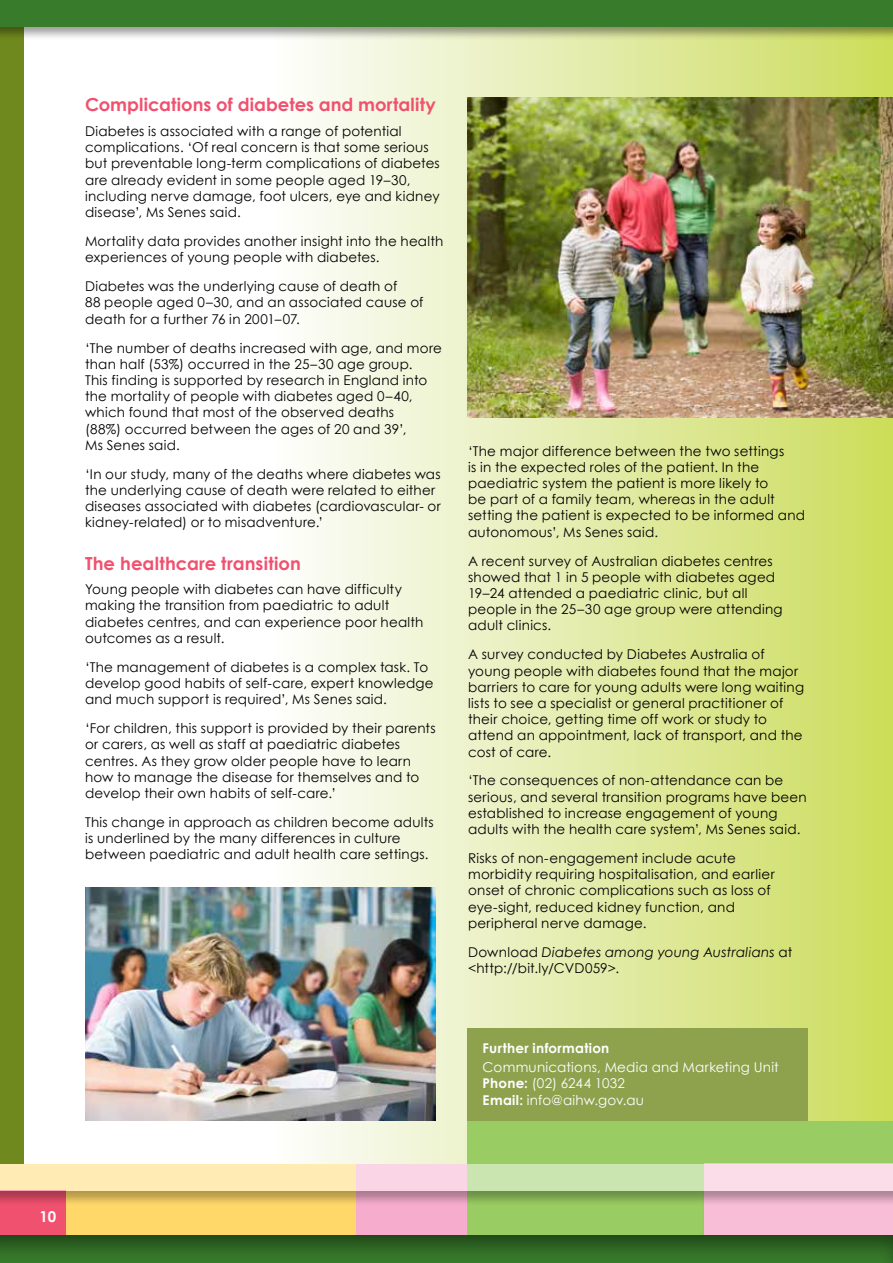
<style>
.page{position:relative;width:893px;height:1263px;background:#fff}
.page>*{position:absolute;margin:0;border:0;box-sizing:border-box;transform-origin:0 0}
.t1{font:700 18px "Century Gothic";letter-spacing:.005em;color:#f0516f}
.t2{font:700 15px "Century Gothic";color:#fff}
.t3{font:13.5px/16.2px "Century Gothic";letter-spacing:.015em;color:#000}
.t4{font:13.5px/16.5px "Century Gothic";letter-spacing:.02em;color:#fff}
.t5{font:700 13.5px "Century Gothic";letter-spacing:.025em;color:#fff}
.s1{font-style:italic}
.s2{font-weight:700}
</style>
<div class="page">
<div style="left:264px;top:0;width:629px;height:1263px;background:linear-gradient(to right,#fdfeff,#cbdc5b)"></div>
<div style="left:0;top:0;width:24px;height:1263px;background:#70891e"></div>
<div style="left:0;top:1164px;width:392px;height:99px;background:#ffd869"></div>
<div style="left:356px;top:1164px;width:112px;height:99px;background:#f6adcd"></div>
<div style="left:468px;top:1121px;width:425px;height:118px;background:#99cc63"></div>
<div style="left:0;top:1191px;width:65px;height:49px;background:#f0516f"></div>
<div style="left:704px;top:1164px;width:189px;height:99px;background:#f8bdd7"></div>
<div style="left:0;top:1233px;width:893px;height:30px;background:#000;opacity:.49"></div>
<div style="left:0;top:1163px;width:893px;height:43px;background:#000;opacity:.6"></div>
<svg style="left:0;top:1164px;width:893px;height:27px;background:#efe3c4"></svg>
<div style="left:0;top:0;width:893px;height:40px;background:#000;opacity:.4"></div>
<div style="left:0;top:0;width:893px;height:26px;background:#387c2b"></div>
<div style="left:468px;top:1028px;width:340px;height:92px;background:#8ea24e"></div>
<img style="left:468px;top:98px;width:425px;height:319px">
<img style="left:85px;top:887px;width:351px;height:233px">
<h1 class="t1" style="left:85px;top:91px;width:353px">Complications of diabetes and mortality</h1>
<p class="t3" style="left:85px;top:123px;width:356px">Diabetes is associated with a range of potential complications. ‘Of real concern is that some serious but preventable long-term complications of diabetes are already evident in some people aged 19–30, including nerve damage, foot ulcers, eye and kidney disease’, Ms Senes said.</p>
<p class="t3" style="left:85px;top:233px;width:360px">Mortality data provides another insight into the health experiences of young people with diabetes.</p>
<p class="t3" style="left:85px;top:278px;width:340px">Diabetes was the underlying cause of death of<br>88 people aged 0–30, and an associated cause of death for a further 76 in 2001–07.</p>
<p class="t3" style="left:85px;top:339px;width:358px">‘The number of deaths increased with age, and more than half (53%) occurred in the 25–30 age group.<br>This finding is supported by research in England into the mortality of people with diabetes aged 0–40, which found that most of the observed deaths<br>(88%) occurred between the ages of 20 and 39’,<br>Ms Senes said.</p>
<p class="t3" style="left:85px;top:465px;width:357px">‘In our study, many of the deaths where diabetes was the underlying cause of death were related to either diseases associated with diabetes (cardiovascular- or kidney-related) or to misadventure.’</p>
<h1 class="t1" style="left:85px;top:549px;width:217px">The healthcare transition</h1>
<p class="t3" style="left:85px;top:581px;width:340px">Young people with diabetes can have difficulty making the transition from paediatric to adult diabetes centres, and can experience poor health outcomes as a result.</p>
<p class="t3" style="left:85px;top:659px;width:350px">‘The management of diabetes is a complex task. To develop good habits of self-care, expert knowledge and much support is required’, Ms Senes said.</p>
<p class="t3" style="left:85px;top:720px;width:352px">‘For children, this support is provided by their parents or carers, as well as staff at paediatric diabetes centres. As they grow older people have to learn how to manage the disease for themselves and to develop their own habits of self-care.’</p>
<p class="t3" style="left:85px;top:814px;width:350px">This change in approach as children become adults is underlined by the many differences in culture between paediatric and adult health care settings.</p>
<p class="t3" style="left:468px;top:442px;width:338px">‘The major difference between the two settings<br>is in the expected roles of the patient. In the paediatric system the patient is more likely to<br>be part of a family team, whereas in the adult setting the patient is expected to be informed and autonomous’, Ms Senes said.</p>
<p class="t3" style="left:468px;top:552px;width:316px">A recent survey of Australian diabetes centres showed that 1 in 5 people with diabetes aged 19–24 attended a paediatric clinic, but all people in the 25–30 age group were attending adult clinics.</p>
<p class="t3" style="left:468px;top:646px;width:338px">A survey conducted by Diabetes Australia of young people with diabetes found that the major barriers to care for young adults were long waiting lists to see a specialist or general practitioner of their choice, getting time off work or study to attend an appointment, lack of transport, and the cost of care.</p>
<p class="t3" style="left:468px;top:772px;width:340px">‘The consequences of non-attendance can be serious, and several transition programs have been established to increase engagement of young adults with the health care system’, Ms Senes said.</p>
<p class="t3" style="left:468px;top:850px;width:308px">Risks of non-engagement include acute morbidity requiring hospitalisation, and earlier onset of chronic complications such as loss of eye-sight, reduced kidney function, and peripheral nerve damage.</p>
<p class="t3" style="left:468px;top:944px;width:326px">Download <span class="s1">Diabetes among young Australians</span> at &lt;http://bit.ly/CVD059&gt;.</p>
<p class="t5" style="left:483px;top:1038px;width:128px">Further information</p>
<p class="t4" style="left:483px;top:1059px;width:298px">Communications, Media and Marketing Unit<br><span class="s2">Phone:</span> (02) 6244 1032<br><span class="s2">Email:</span> info@aihw.gov.au</p>
<p class="t2" style="left:39px;top:1205px;width:18px">10</p>
</div>
